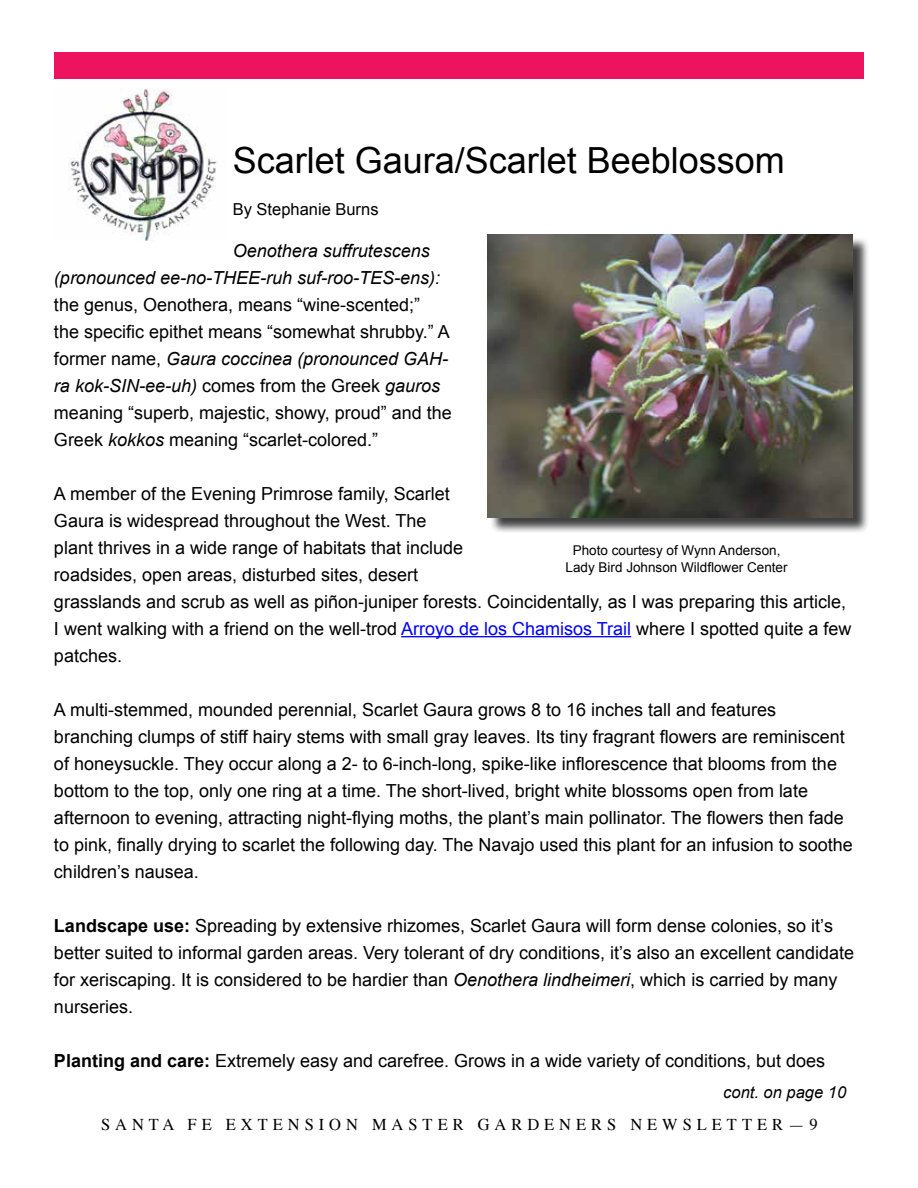
<style>
.page{position:relative;width:918px;height:1188px;background:#fff}
.page>*{position:absolute;margin:0;border:0;box-sizing:border-box;transform-origin:0 0}
.t1{font:36px "Arial";color:#000}
.t2{font:18px/27px "Arial";color:#000}
.t3{font:italic 18px/27px "Arial";color:#000}
.t4{font:16.5px "Times";letter-spacing:.3em;color:#000}
.t5{font:16.5px "Arial";color:#000}
.t6{font:italic 16.5px "Arial";color:#000}
.t7{font:13.5px/16.2px "Arial";color:#000;text-align:center}
.s1{font-style:italic}
.s2{color:#00f}
.s3{font-weight:700}
</style>
<div class="page">
<hr style="left:401px;top:636px;width:230px;height:1px;background:#00f">
<div style="left:54px;top:52px;width:809px;height:27px;background:#ed135e"></div>
<img style="left:68px;top:89px;width:150px;height:152px">
<div style="left:490px;top:237px;width:380px;height:298px;background:#000;opacity:.75"></div>
<img style="left:488px;top:235px;width:364px;height:282px">
<h1 class="t1" style="left:233px;top:137px;width:554px">Scarlet Gaura/Scarlet Beeblossom</h1>
<p class="t5" style="left:233px;top:198px;width:147px">By Stephanie Burns</p>
<p class="t3" style="left:54px;top:237px;width:388px;text-indent:179px">Oenothera suffrutescens (pronounced ee-no-THEE-ruh suf-roo-TES-ens):</p>
<p class="t2" style="left:54px;top:291px;width:399px">the genus, Oenothera, means “wine-scented;”<br>the specific epithet means “somewhat shrubby.” A former name, <span class="s1">Gaura coccinea (pronounced GAH&shy;ra kok-SIN-ee-uh)</span> comes from the Greek <span class="s1">gauros </span>meaning “superb, majestic, showy, proud” and the Greek <span class="s1">kokkos</span> meaning “scarlet-colored.”</p>
<p class="t2" style="left:54px;top:480px;width:799px">A member of the Evening Primrose family, Scarlet<br>Gaura is widespread throughout the West. The<br>plant thrives in a wide range of habitats that include<br>roadsides, open areas, disturbed sites, desert<br>grasslands and scrub as well as piñon-juniper forests. Coincidentally, as I was preparing this article, I went walking with a friend on the well-trod <span class="s2">Arroyo de los Chamisos Trail</span> where I spotted quite a few patches.</p>
<p class="t2" style="left:54px;top:696px;width:800px">A multi-stemmed, mounded perennial, Scarlet Gaura grows 8 to 16 inches tall and features branching clumps of stiff hairy stems with small gray leaves. Its tiny fragrant flowers are reminiscent of honeysuckle. They occur along a 2- to 6-inch-long, spike-like inflorescence that blooms from the bottom to the top, only one ring at a time. The short-lived, bright white blossoms open from late afternoon to evening, attracting night-flying moths, the plant’s main pollinator. The flowers then fade to pink, finally drying to scarlet the following day. The Navajo used this plant for an infusion to soothe children’s nausea.</p>
<p class="t7" style="left:566px;top:543px;width:224px">Photo courtesy of Wynn Anderson,<br>Lady Bird Johnson Wildflower Center</p>
<p class="t2" style="left:54px;top:912px;width:802px"><span class="s3">Landscape use:</span> Spreading by extensive rhizomes, Scarlet Gaura will form dense colonies, so it’s better suited to informal garden areas. Very tolerant of dry conditions, it’s also an excellent candidate for xeriscaping. It is considered to be hardier than <span class="s1">Oenothera lindheimeri</span>, which is carried by many nurseries.</p>
<p class="t2" style="left:54px;top:1047px;width:773px"><span class="s3">Planting and care:</span> Extremely easy and carefree. Grows in a wide variety of conditions, but does</p>
<p class="t6" style="left:723px;top:1082px;width:124px">cont. on page 10</p>
<p class="t4" style="left:101px;top:1109px;width:718px">SANTA FE EXTENSION MASTER GARDENERS NEWSLETTER—9</p>
</div>
